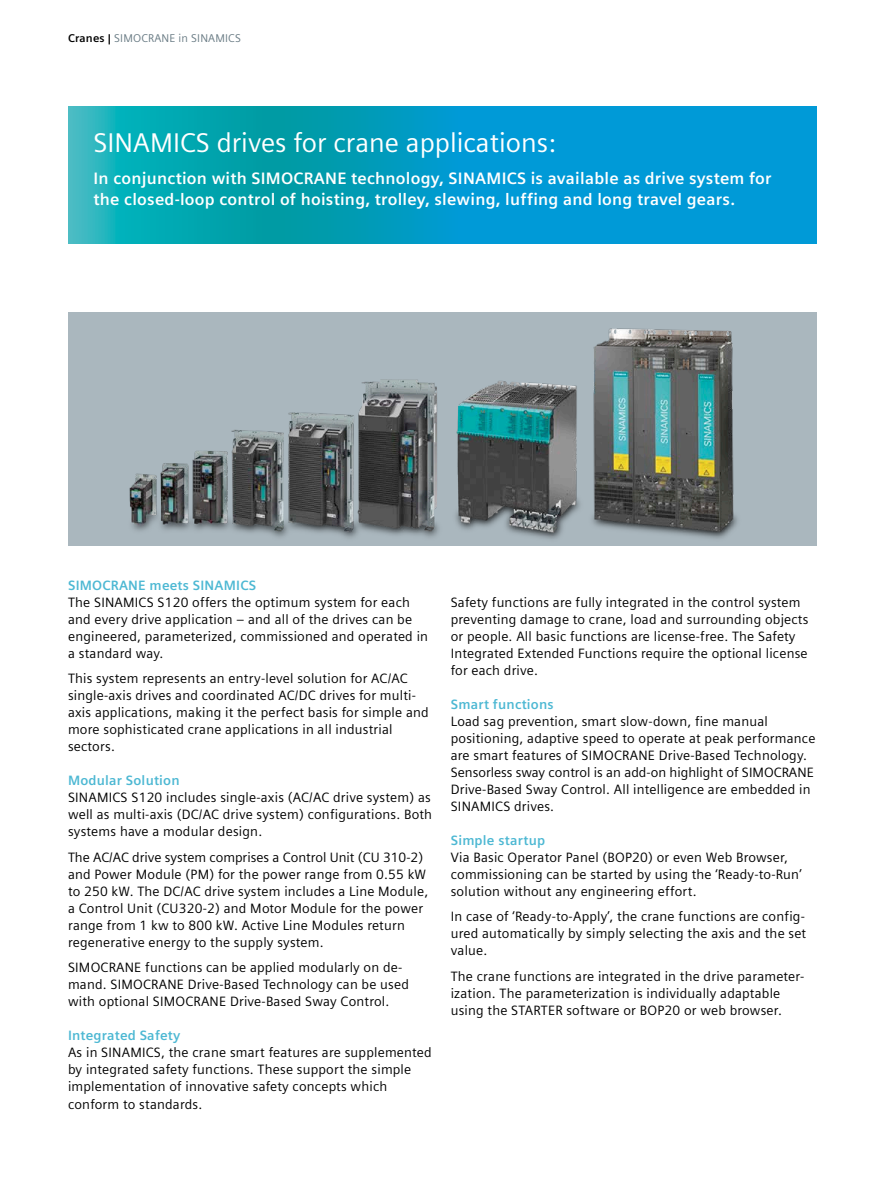
<style>
.page{position:relative;width:893px;height:1191px;background:#fff}
.page>*{position:absolute;margin:0;border:0;box-sizing:border-box;transform-origin:0 0}
.t1{font:27px "Siemens Sans Global";color:#fff}
.t2{font:700 16.5px/21.5px "Siemens Sans Global";letter-spacing:.015em;color:#fff}
.t3{font:13.5px/17px "Siemens Sans Global";letter-spacing:.015em;color:#000}
.t4{font:700 13.5px "Siemens Sans Global";letter-spacing:.015em;color:#4db8d3}
.t5{font:11.25px "Siemens Sans Global";letter-spacing:.015em;color:#6a7c85}
.s1{font-weight:700;color:#000}
</style>
<div class="page">
<img style="left:68px;top:312px;width:748px;height:233px">
<svg style="left:68px;top:106px;width:748px;height:138px;background:#039ec5"></svg>
<p class="t5" style="left:68px;top:30px;width:174px"><span class="s1">Cranes |</span> SIMOCRANE in SINAMICS</p>
<h1 class="t1" style="left:94px;top:122px;width:464px">SINAMICS drives for crane applications:</h1>
<p class="t2" style="left:94px;top:167px;width:679px">In conjunction with SIMOCRANE technology, SINAMICS is available as drive system for the closed-loop control of hoisting, trolley, slewing, luffing and long travel gears.</p>
<p class="t4" style="left:68px;top:577px;width:190px">SIMOCRANE meets SINAMICS</p>
<p class="t3" style="left:68px;top:594px;width:362px">The SINAMICS S120 offers the optimum system for each and every drive application – and all of the drives can be engineered, parameterized, commissioned and operated in a standard way.</p>
<p class="t3" style="left:68px;top:670px;width:362px">This system represents an entry-level solution for AC/AC single-axis drives and coordinated AC/DC drives for multi&shy;axis applications, making it the perfect basis for simple and more sophisticated crane applications in all industrial sectors.</p>
<p class="t4" style="left:68px;top:772px;width:113px">Modular Solution</p>
<p class="t3" style="left:68px;top:789px;width:365px;text-align:justify">SINAMICS S120 includes single-axis (AC/AC drive system) as well as multi-axis (DC/AC drive system) configurations. Both systems have a modular design.</p>
<p class="t3" style="left:68px;top:849px;width:362px">The AC/AC drive system comprises a Control Unit (CU 310-2) and Power Module (PM) for the power range from 0.55 kW to 250 kW. The DC/AC drive system includes a Line Module, a Control Unit (CU320-2) and Motor Module for the power range from 1 kw to 800 kW. Active Line Modules return regenerative energy to the supply system.</p>
<p class="t3" style="left:68px;top:959px;width:342px">SIMOCRANE functions can be applied modularly on de&shy;mand. SIMOCRANE Drive-Based Technology can be used with optional SIMOCRANE Drive-Based Sway Control.</p>
<p class="t4" style="left:68px;top:1027px;width:114px">Integrated Safety</p>
<p class="t3" style="left:68px;top:1044px;width:365px">As in SINAMICS, the crane smart features are supplemented by integrated safety functions. These support the simple implementation of innovative safety concepts which conform to standards.</p>
<p class="t3" style="left:451px;top:594px;width:359px">Safety functions are fully integrated in the control system preventing damage to crane, load and surrounding objects or people. All basic functions are license-free. The Safety Integrated Extended Functions require the optional license for each drive.</p>
<p class="t4" style="left:451px;top:696px;width:104px">Smart functions</p>
<p class="t3" style="left:451px;top:713px;width:366px">Load sag prevention, smart slow-down, fine manual positioning, adaptive speed to operate at peak performance are smart features of SIMOCRANE Drive-Based Technology.<br>Sensorless sway control is an add-on highlight of SIMOCRANE Drive-Based Sway Control. All intelligence are embedded in SINAMICS drives.</p>
<p class="t4" style="left:451px;top:832px;width:96px">Simple startup</p>
<p class="t3" style="left:451px;top:849px;width:353px">Via Basic Operator Panel (BOP20) or even Web Browser, commissioning can be started by using the ‘Ready-to-Run’ solution without any engineering effort.</p>
<p class="t3" style="left:451px;top:908px;width:357px;text-align:justify">In case of ‘Ready-to-Apply’, the crane functions are config&shy;ured automatically by simply selecting the axis and the set value.</p>
<p class="t3" style="left:451px;top:968px;width:355px">The crane functions are integrated in the drive parameter&shy;ization. The parameterization is individually adaptable using the STARTER software or BOP20 or web browser.</p>
</div>
